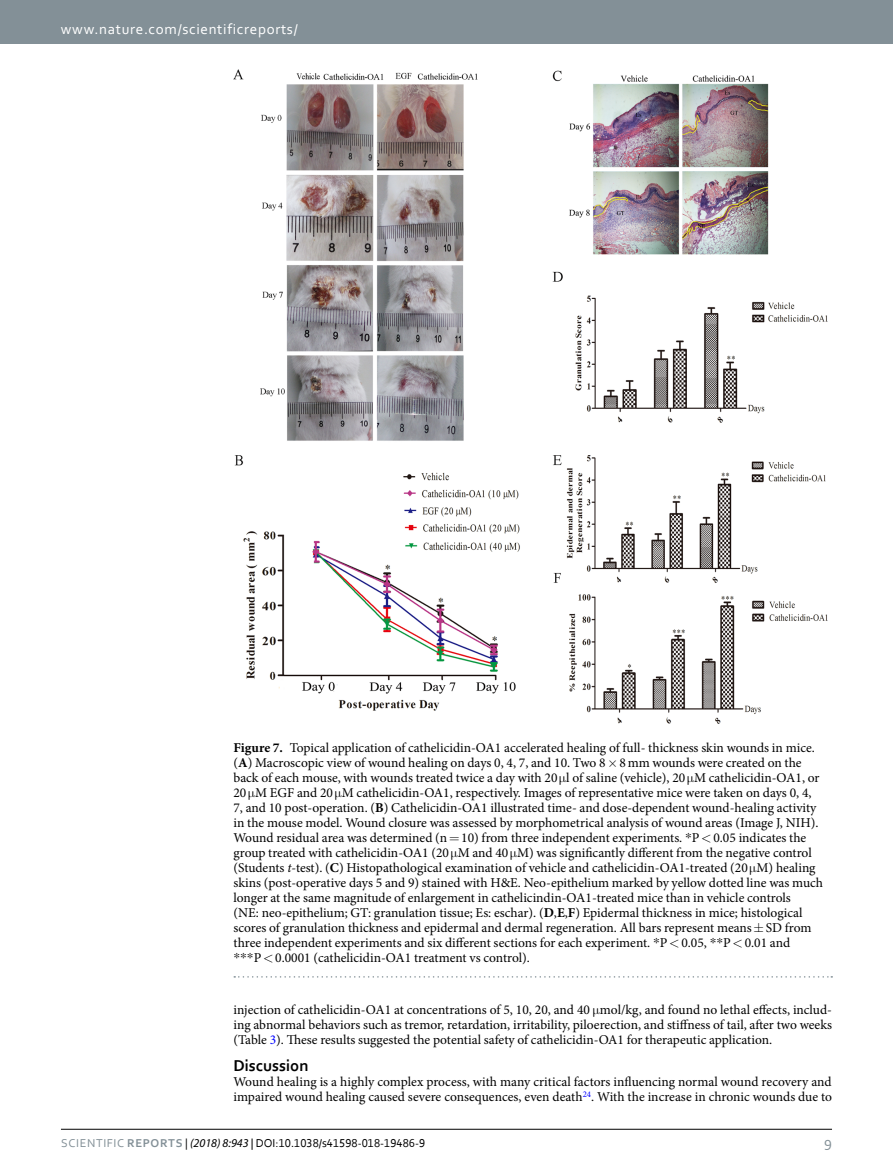
<style>
.page{position:relative;width:893px;height:1174px;background:#fff}
.page>*{position:absolute;margin:0;border:0;box-sizing:border-box;transform-origin:0 0}
.t1{font:700 16.5px "Corbel";color:#000}
.t2{font:15px "Corbel 2";letter-spacing:.045em;color:#fff}
.t3{font:15px "Corbel 2";color:#839097}
.t4{font:13.5px/15px "Minion Pro";color:#000}
.t5{font:12px "Corbel";color:#000}
.s1{font-weight:700}
.s2{font-family:"STIX General"}
.s3{font-style:italic}
.s4{color:#00f}
.s5{font-family:"Corbel 2";color:#839097}
.s6{font-family:"Corbel Bold 2";color:#839097}
.s7{font-family:"Corbel 2"}
.s8{font-family:"Myriad Pro";font-style:italic}
</style>
<div class="page">
<div style="left:0;top:0;width:893px;height:43px;background:#839097"></div>
<hr style="left:61px;top:1129px;width:771px;height:1px;background:#000">
<img style="left:233px;top:70px;width:594px;height:654px">
<svg style="left:234px;top:976px;width:598px;height:1px"></svg>
<p class="t2" style="left:61px;top:19px;width:238px">www.nature.com/scientificreports/</p>
<p class="t4" style="left:233px;top:740px;width:591px"><span class="s1">Figure 7.</span> Topical application of cathelicidin-OA1 accelerated healing of full- thickness skin wounds in mice. (<span class="s1">A</span>) Macroscopic view of wound healing on days 0, 4, 7, and 10. Two 8 8mm wounds were created on the back of each mouse, with wounds treated twice a day with 20 l of saline (vehicle), 20 M cathelicidin-OA1, or 20 M EGF and 20 M cathelicidin-OA1, respectively. Images of representative mice were taken on days 0, 4, 7, and 10 post-operation. (<span class="s1">B</span>) Cathelicidin-OA1 illustrated time- and dose-dependent wound-healing activity in the mouse model. Wound closure was assessed by morphometrical analysis of wound areas (Image J, NIH).<br>Wound residual area was determined (n 10) from three independent experiments. <span class="s2">*</span>P 0.05 indicates the group treated with cathelicidin-OA1 (20 M and 40 M) was significantly different from the negative control (Students <span class="s3">t-</span>test). (<span class="s1">C</span>) Histopathological examination of vehicle and cathelicidin-OA1-treated (20 M) healing skins (post-operative days 5 and 9) stained with H&amp;E. Neo-epithelium marked by yellow dotted line was much longer at the same magnitude of enlargement in cathelicindin-OA1-treated mice than in vehicle controls<br>(NE: neo-epithelium; GT: granulation tissue; Es: eschar). (<span class="s1">D</span>,<span class="s1">E</span>,<span class="s1">F</span>) Epidermal thickness in mice; histological scores of granulation thickness and epidermal and dermal regeneration. All bars represent means SD from three independent experiments and six different sections for each experiment. <span class="s2">*</span>P 0.05, <span class="s2">**</span>P 0.01 and<br><span class="s2">***</span>P 0.0001 (cathelicidin-OA1 treatment vs control).</p>
<p class="t4" style="left:233px;top:1002px;width:600px;text-align:justify">injection of cathelicidin-OA1 at concentrations of 5, 10, 20, and 40 mol/kg, and found no lethal effects, includ&shy;ing abnormal behaviors such as tremor, retardation, irritability, piloerection, and stiffness of tail, after two weeks (Table <span class="s4">3</span>). These results suggested the potential safety of cathelicidin-OA1 for therapeutic application.</p>
<p class="t1" style="left:233px;top:1055px;width:77px">Discussion</p>
<p class="t4" style="left:233px;top:1074px;width:600px">Wound healing is a highly complex process, with many critical factors influencing normal wound recovery and impaired wound healing caused severe consequences, even death<sup>24</sup>. With the increase in chronic wounds due to</p>
<p class="t5" style="left:61px;top:1135px;width:365px"><span class="s5">SCiEnTiFiC</span> <span class="s6">REPORTS</span> <span class="s7">|</span> <span class="s8">(2018) 8:943</span> | DOI:10.1038/s41598-018-19486-9</p>
<p class="t3" style="left:824px;top:1132px;width:9px">9</p>
</div>
